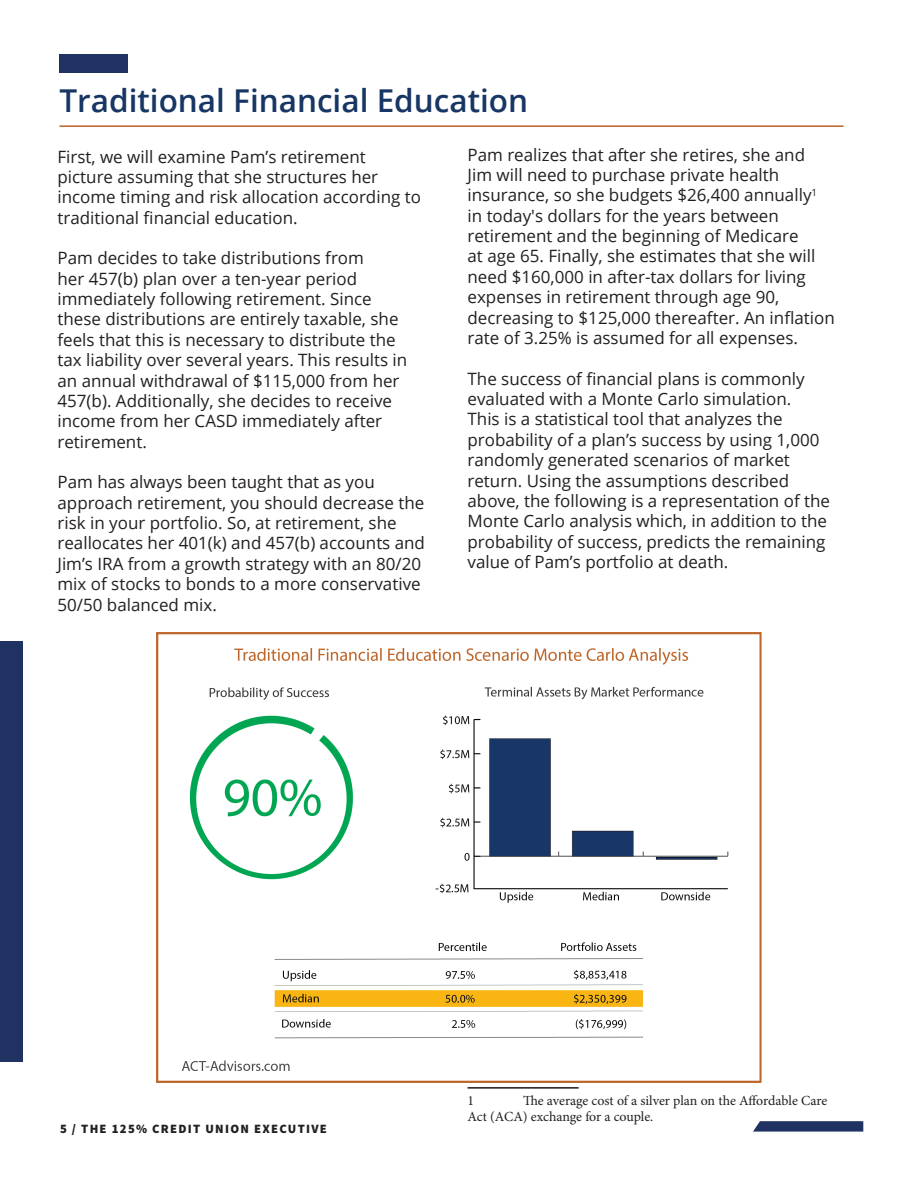
<style>
.page{position:relative;width:918px;height:1188px;background:#fff}
.page>*{position:absolute;margin:0;border:0;box-sizing:border-box;transform-origin:0 0}
.Body_Text{font:600 31.5px "Open Sans";color:#173664}
.Body_Text-2{font:16.95px/20.4px "Open Sans";color:#231f20}
.t1{font:13.95px/16.6px "Minion Pro";letter-spacing:-.005em;color:#231f20}
.Header_Page_Numbers{font:900 12.75px "Source Sans Pro";letter-spacing:.1em;color:#231f20}
</style>
<div class="page">
<div style="left:59px;top:54px;width:69px;height:19px;background:#1f3261"></div>
<div style="left:0;top:642px;width:22px;height:420px;background:#1f3261"></div>
<hr style="left:59px;top:125px;width:785px;height:2px;background:#bb6027">
<svg style="left:753px;top:1121px;width:110px;height:11px"></svg>
<hr style="left:468px;top:1087px;width:111px;height:2px;background:#231f20">
<img style="left:157px;top:632px;width:604px;height:450px">
<p class="Body_Text" style="left:59px;top:79px;width:470px">Traditional Financial Education</p>
<p class="Body_Text-2" style="left:57px;top:146px;width:365px">First, we will examine Pam’s retirement picture assuming that she structures her income timing and risk allocation according to traditional financial education.</p>
<p class="Body_Text-2" style="left:57px;top:248px;width:351px">Pam decides to take distributions from<br>her 457(b) plan over a ten-year period immediately following retirement. Since these distributions are entirely taxable, she feels that this is necessary to distribute the tax liability over several years. This results in an annual withdrawal of $115,000 from her 457(b). Additionally, she decides to receive income from her CASD immediately after retirement.</p>
<p class="Body_Text-2" style="left:57px;top:472px;width:369px">Pam has always been taught that as you approach retirement, you should decrease the risk in your portfolio. So, at retirement, she reallocates her 401(k) and 457(b) accounts and Jim’s IRA from a growth strategy with an 80/20 mix of stocks to bonds to a more conservative 50/50 balanced mix.</p>
<p class="Body_Text-2" style="left:468px;top:144px;width:369px">Pam realizes that after she retires, she and<br>Jim will need to purchase private health insurance, so she budgets $26,400 annually<sup>1 </sup>in today's dollars for the years between retirement and the beginning of Medicare<br>at age 65. Finally, she estimates that she will need $160,000 in after-tax dollars for living expenses in retirement through age 90, decreasing to $125,000 thereafter. An inflation rate of 3.25% is assumed for all expenses.</p>
<p class="Body_Text-2" style="left:468px;top:368px;width:364px">The success of financial plans is commonly evaluated with a Monte Carlo simulation.<br>This is a statistical tool that analyzes the probability of a plan’s success by using 1,000 randomly generated scenarios of market return. Using the assumptions described above, the following is a representation of the Monte Carlo analysis which, in addition to the probability of success, predicts the remaining value of Pam’s portfolio at death.</p>
<p class="Header_Page_Numbers" style="left:60px;top:1120px;width:229px">5 / THE 125% CREDIT UNION EXECUT</p>
<p class="Header_Page_Numbers" style="left:306px;top:1120px;width:22px">IVE</p>
<p class="t1" style="left:468px;top:1092px;width:361px;text-indent:56px">The average cost of a silver plan on the Affordable Care<br>Act (ACA) exchange for a couple.</p>
<p class="t1" style="left:468px;top:1092px;width:8px">1</p>
</div>
